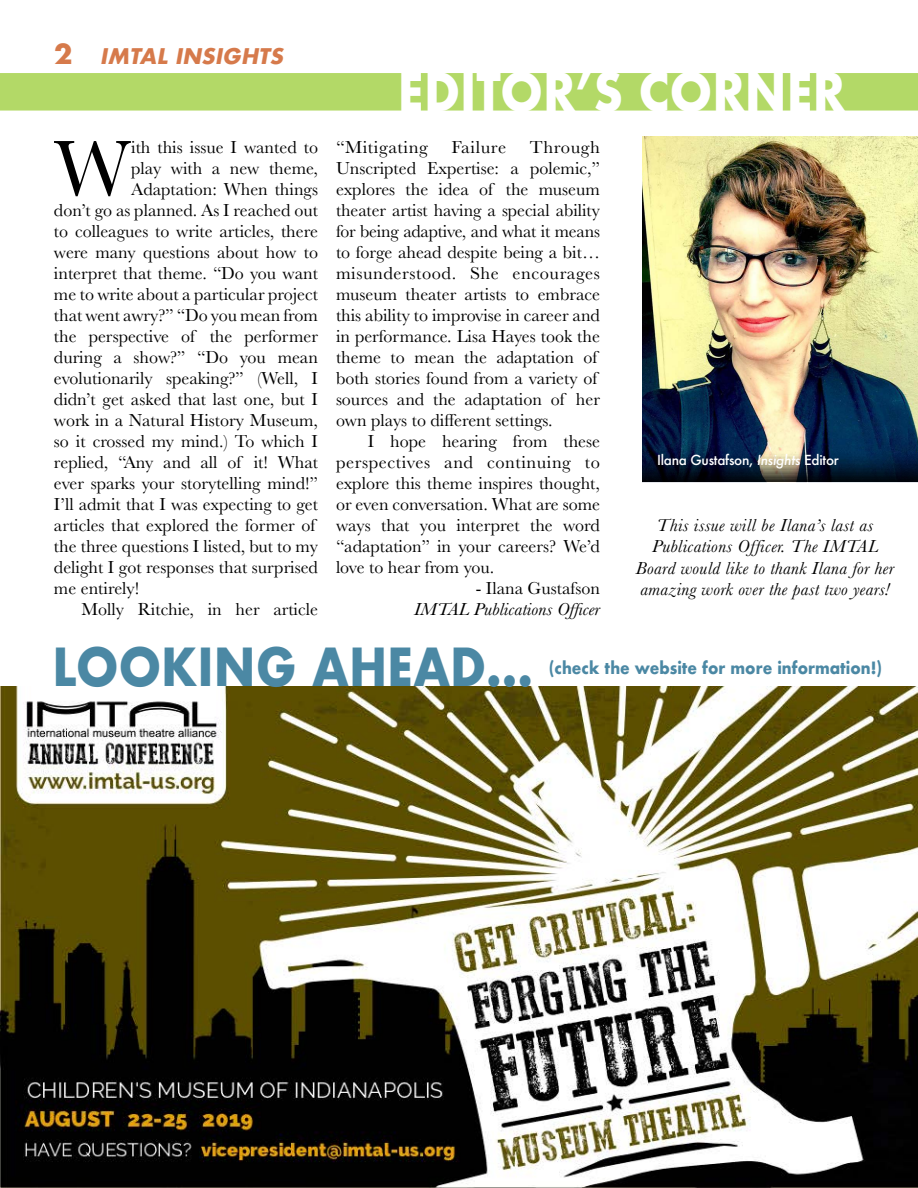
<style>
.page{position:relative;width:918px;height:1188px;background:#fff}
.page>*{position:absolute;margin:0;border:0;box-sizing:border-box;transform-origin:0 0}
.t1{font:81.45px "Baskerville";color:#000}
.t2{font:700 51px "Futura";color:#4b88a4;scale:.9 1}
.t3{font:700 51px "Futura";color:#fff;scale:.9 1}
.t4{font:italic 700 21px "Futura";color:#d67a4b}
.t5{font:18px/21px "Baskerville";color:#000}
.t6{font:italic 18px/21.6px "Baskerville";letter-spacing:.02em;color:#000;text-align:center}
.t7{font:italic 18px "Baskerville";color:#000;scale:1.05 1}
.t8{font:18px "Baskerville";letter-spacing:.03em;color:#000}
.t9{font:700 16.5px "Futura";color:#4b88a4;scale:.9 1}
.t10{font:500 13.5px "Futura";letter-spacing:-.02em;color:#fff}
.s1{font-style:normal;font-size:27px}
.s2{font-style:italic}
</style>
<div class="page">
<img style="left:0;top:686px;width:918px;height:502px">
<div style="left:0;top:73px;width:918px;height:38px;background:#b3d967"></div>
<img style="left:643px;top:137px;width:275px;height:345px">
<p class="t4" style="left:54px;top:41px;width:236px"><span class="s1">2</span> IMTAL INSIGHTS</p>
<h1 class="t1" style="left:54px;top:117px;width:79px">W</h1>
<p class="t5" style="left:131px;top:137px;width:188px">ith this issue I wanted to</p>
<p class="t5" style="left:131px;top:158px;width:188px">play with a new theme,</p>
<p class="t5" style="left:131px;top:179px;width:188px">Adaptation: When things</p>
<p class="t5" style="left:54px;top:200px;width:266px">don’t go as planned. As I reached out</p>
<p class="t5" style="left:54px;top:221px;width:266px">to colleagues to write articles, there</p>
<p class="t5" style="left:54px;top:242px;width:266px">were many questions about how to</p>
<p class="t5" style="left:54px;top:263px;width:266px">interpret that theme. “Do you want</p>
<p class="t5" style="left:54px;top:284px;width:266px">me to write about a particular project</p>
<p class="t5" style="left:54px;top:305px;width:265px">that went awry?” “Do you mean from</p>
<p class="t5" style="left:54px;top:326px;width:266px">the perspective of the performer</p>
<p class="t5" style="left:54px;top:347px;width:266px">during a show?” “Do you mean</p>
<p class="t5" style="left:54px;top:368px;width:266px">evolutionarily speaking?” (Well, I</p>
<p class="t5" style="left:54px;top:389px;width:266px">didn’t get asked that last one, but I</p>
<p class="t5" style="left:54px;top:410px;width:265px">work in a Natural History Museum,</p>
<p class="t5" style="left:54px;top:431px;width:266px">so it crossed my mind.) To which I</p>
<p class="t5" style="left:54px;top:452px;width:266px">replied, “Any and all of it! What</p>
<p class="t5" style="left:54px;top:473px;width:265px">ever sparks your storytelling mind!”</p>
<p class="t5" style="left:54px;top:494px;width:266px">I’ll admit that I was expecting to get</p>
<p class="t5" style="left:54px;top:515px;width:263px">articles that explored the former of</p>
<p class="t5" style="left:54px;top:536px;width:265px">the three questions I listed, but to my</p>
<p class="t5" style="left:54px;top:557px;width:266px">delight I got responses that surprised</p>
<p class="t5" style="left:54px;top:578px;width:87px">me entirely!</p>
<p class="t5" style="left:81px;top:599px;width:238px">Molly Ritchie, in her article</p>
<h2 class="t3" style="left:398px;top:55px;width:499px">EDITOR’S CORNER</h2>
<p class="t5" style="left:336px;top:137px;width:266px;text-indent:194px">Through<br>Unscripted Expertise: a polemic,” explores the idea of the museum theater artist having a special ability for being adaptive, and what it means to forge ahead despite being a bit… misunderstood. She encourages museum theater artists to embrace this ability to improvise in career and in performance. Lisa Hayes took the theme to mean the adaptation of both stories found from a variety of sources and the adaptation of her own plays to different settings.</p>
<p class="t5" style="left:336px;top:431px;width:266px;text-align:justify;text-indent:32px">I hope hearing from these perspectives and continuing to explore this theme inspires thought, or even conversation. What are some ways that you interpret the word “adaptation” in your careers? We’d love to hear from you.</p>
<p class="t5" style="left:476px;top:578px;width:126px">- Ilana Gustafson</p>
<p class="t7" style="left:414px;top:597px;width:179px">IMTAL Publications Officer</p>
<p class="t8" style="left:336px;top:136px;width:93px">“Mitigating</p>
<p class="t8" style="left:452px;top:136px;width:56px">Failure</p>
<p class="t10" style="left:657px;top:451px;width:183px">Ilana Gustafson, <span class="s2">Insights</span> Editor</p>
<p class="t6" style="left:636px;top:514px;width:260px">This issue will be Ilana’s last as Publications Officer. The IMTAL Board would like to thank Ilana for her amazing work over the past two years!</p>
<h2 class="t2" style="left:52px;top:629px;width:536px">LOOKING AHEAD...</h2>
<p class="t9" style="left:549px;top:655px;width:372px">(check the website for more information!)</p>
</div>
